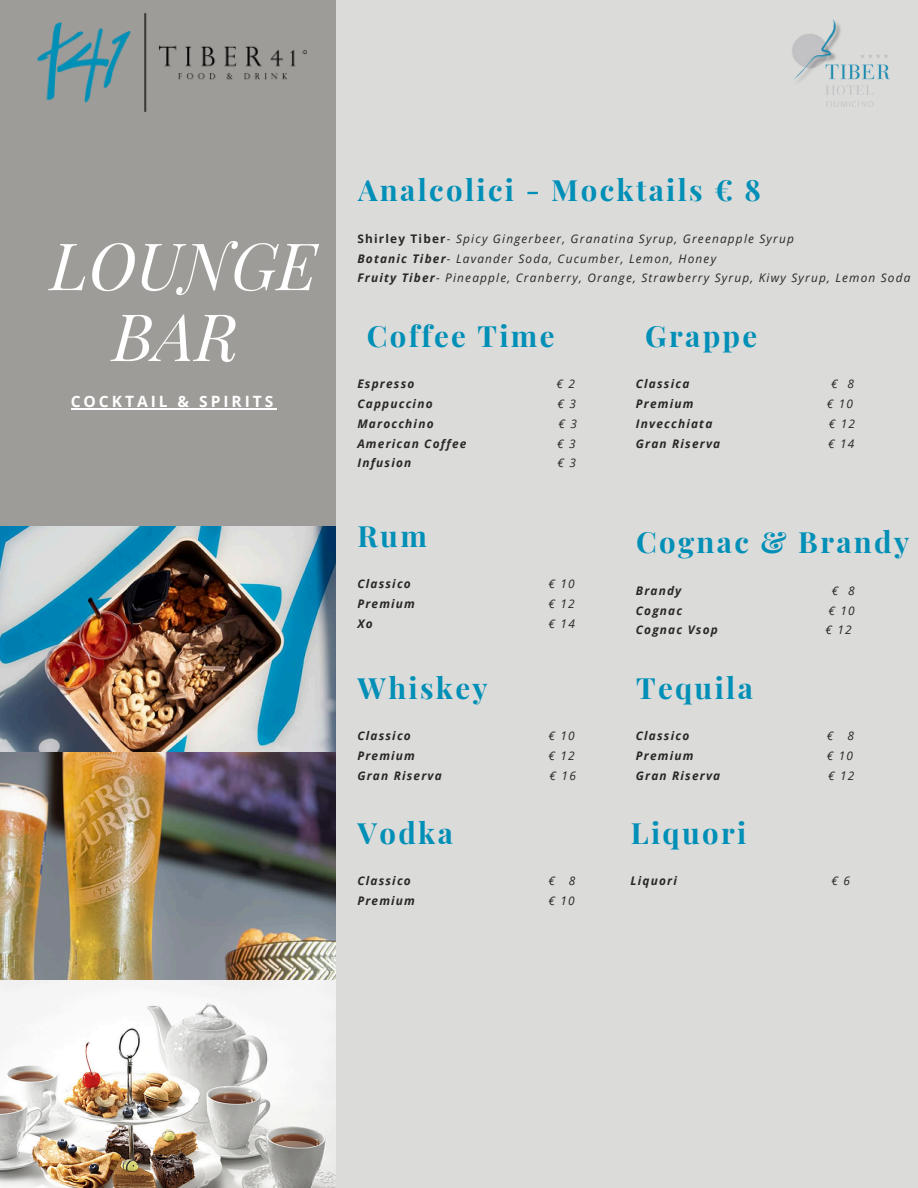
<style>
.page{position:relative;width:918px;height:1188px;background:#9e9c98}
.page>*{position:absolute;margin:0;border:0;box-sizing:border-box;transform-origin:0 0}
.t1{font:italic 65.4px/70.8px "Playfair Display";color:#fff;text-align:center}
.t2{font:700 29.25px "Playfair Display";letter-spacing:.08em;color:#008fb6}
.t3{font:700 15.6px "Open Sans";letter-spacing:.19em;color:#fff}
.t4{font:italic 11.85px "Open Sans";letter-spacing:.1em;color:#2a2825}
.t5{font:italic 700 11.85px "Open Sans";letter-spacing:.1em;color:#2a2825}
.s1{font-weight:700;font-style:normal}
.s2{font-style:normal}
.s3{font-weight:700}
</style>
<div class="page">
<img style="left:0;top:527px;width:337px;height:661px">
<div style="left:337px;top:0;width:581px;height:1188px;background:#dbdbda"></div>
<hr style="left:71px;top:408px;width:205px;height:1px;background:#fff">
<img style="left:792px;top:19px;width:97px;height:88px">
<img style="left:37px;top:11px;width:300px;height:103px">
<p class="t1" style="left:50px;top:228px;width:268px">LOUNGE<br>BAR</p>
<p class="t3" style="left:71px;top:390px;width:204px">COCKTAIL &amp; SPIRITS</p>
<h2 class="t2" style="left:358px;top:170px;width:404px">Analcolici - Mocktails € 8</h2>
<p class="t4" style="left:357px;top:230px;width:438px"><span class="s1">Shirley Tiber</span><span class="s2">-</span> Spicy Gingerbeer, Granatina Syrup, Greenapple Syrup</p>
<p class="t4" style="left:357px;top:250px;width:360px"><span class="s3">Botanic Tiber</span>- Lavander Soda, Cucumber, Lemon, Honey</p>
<p class="t4" style="left:357px;top:270px;width:555px"><span class="s3">Fruity Tiber</span>- Pineapple, Cranberry, Orange, Strawberry Syrup, Kiwy Syrup, Lemon Soda</p>
<h2 class="t2" style="left:367px;top:315px;width:189px">Coffee Time</h2>
<p class="t5" style="left:357px;top:376px;width:59px">Espresso</p>
<p class="t4" style="left:556px;top:376px;width:20px">€ 2</p>
<p class="t5" style="left:357px;top:395px;width:77px">Cappuccino</p>
<p class="t4" style="left:557px;top:395px;width:20px">€ 3</p>
<p class="t5" style="left:357px;top:415px;width:78px">Marocchino</p>
<p class="t4" style="left:558px;top:415px;width:20px">€ 3</p>
<p class="t5" style="left:357px;top:435px;width:111px">American Coffee</p>
<p class="t4" style="left:557px;top:435px;width:20px">€ 3</p>
<p class="t5" style="left:357px;top:455px;width:56px">Infusion</p>
<h2 class="t4" style="left:558px;top:455px;width:20px">€ 3</h2>
<p class="t2" style="left:645px;top:315px;width:114px">Grappe</p>
<p class="t5" style="left:636px;top:376px;width:55px">Classica</p>
<p class="t4" style="left:831px;top:376px;width:24px">€ 8</p>
<p class="t5" style="left:636px;top:395px;width:59px">Premium</p>
<p class="t4" style="left:827px;top:395px;width:28px">€ 10</p>
<p class="t5" style="left:636px;top:415px;width:78px">Invecchiata</p>
<p class="t4" style="left:829px;top:415px;width:28px">€ 12</p>
<h2 class="t5" style="left:636px;top:435px;width:86px">Gran Riserva</h2>
<h2 class="t4" style="left:828px;top:435px;width:28px">€ 14</h2>
<p class="t2" style="left:358px;top:515px;width:71px">Rum</p>
<p class="t5" style="left:357px;top:575px;width:55px">Classico</p>
<p class="t4" style="left:548px;top:575px;width:28px">€ 10</p>
<p class="t5" style="left:357px;top:595px;width:59px">Premium</p>
<p class="t4" style="left:548px;top:595px;width:28px">€ 12</p>
<h2 class="t5" style="left:357px;top:615px;width:17px">Xo</h2>
<h2 class="t4" style="left:549px;top:615px;width:28px">€ 14</h2>
<p class="t2" style="left:358px;top:667px;width:132px">Whiskey</p>
<p class="t5" style="left:357px;top:728px;width:55px">Classico</p>
<p class="t4" style="left:548px;top:728px;width:28px">€ 10</p>
<p class="t5" style="left:357px;top:747px;width:59px">Premium</p>
<p class="t4" style="left:548px;top:747px;width:28px">€ 12</p>
<h2 class="t5" style="left:357px;top:767px;width:86px">Gran Riserva</h2>
<h2 class="t4" style="left:550px;top:767px;width:28px">€ 16</h2>
<p class="t2" style="left:358px;top:812px;width:97px">Vodka</p>
<p class="t5" style="left:357px;top:873px;width:55px">Classico</p>
<p class="t4" style="left:548px;top:873px;width:29px">€ 8</p>
<h2 class="t5" style="left:357px;top:893px;width:59px">Premium</h2>
<h2 class="t4" style="left:548px;top:893px;width:28px">€ 10</h2>
<p class="t2" style="left:636px;top:522px;width:275px">Cognac &amp; Brandy</p>
<p class="t5" style="left:636px;top:582px;width:47px">Brandy</p>
<p class="t4" style="left:832px;top:582px;width:24px">€ 8</p>
<p class="t5" style="left:636px;top:602px;width:48px">Cognac</p>
<p class="t4" style="left:828px;top:602px;width:28px">€ 10</p>
<h2 class="t5" style="left:636px;top:622px;width:84px">Cognac Vsop</h2>
<h2 class="t4" style="left:826px;top:622px;width:28px">€ 12</h2>
<p class="t2" style="left:636px;top:667px;width:118px">Tequila</p>
<p class="t5" style="left:636px;top:728px;width:55px">Classico</p>
<p class="t4" style="left:827px;top:728px;width:29px">€ 8</p>
<p class="t5" style="left:636px;top:747px;width:59px">Premium</p>
<p class="t4" style="left:827px;top:747px;width:28px">€ 10</p>
<h2 class="t5" style="left:636px;top:767px;width:86px">Gran Riserva</h2>
<h2 class="t4" style="left:828px;top:767px;width:28px">€ 12</h2>
<p class="t2" style="left:631px;top:812px;width:117px">Liquori</p>
<p class="t5" style="left:631px;top:873px;width:48px">Liquori</p>
<p class="t4" style="left:832px;top:873px;width:20px">€ 6</p>
</div>
